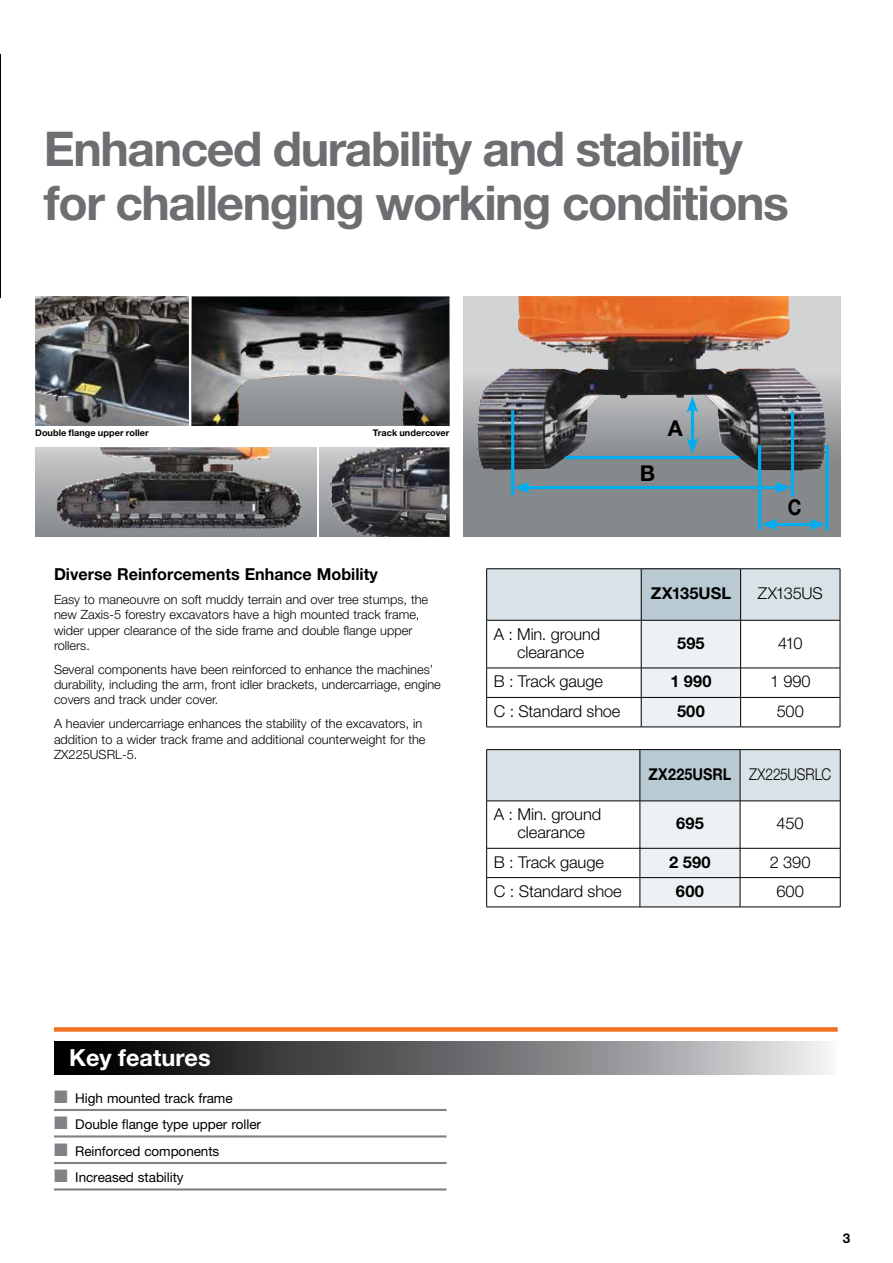
<style>
.page{position:relative;width:893px;height:1263px;background:#fff}
.page>*{position:absolute;margin:0;border:0;box-sizing:border-box;transform-origin:0 0}
.t1{font:700 48px/54.4px "Helvetica Neue LT Pro";letter-spacing:-.03em;color:#6d6e71}
.t2{font:700 23.55px "Helvetica Neue LT Pro";color:#fff}
.t3{font:700 21.9px "Helvetica Neue LT Pro";color:#000}
.t4{font:700 21.9px "Helvetica Neue LT Pro";color:#000;scale:.85 1}
.t5{font:700 16.5px "Helvetica Neue LT Pro";color:#000}
.t6{font:300 16.35px/18.1px "Helvetica Neue LT Pro";letter-spacing:-.005em;color:#000;text-align:center}
.t7{font:700 16.35px "Helvetica Neue LT Pro";letter-spacing:.01em;color:#000}
.t8{font:300 16.2px/18.1px "Helvetica Neue LT Pro";letter-spacing:-.005em;color:#000;text-align:center}
.t9{font:300 16.2px "Helvetica Neue LT Pro";letter-spacing:-.005em;color:#000;scale:.85 1}
.t10{font:700 16.2px "Helvetica Neue LT Pro";letter-spacing:.015em;color:#000}
.t11{font:13.5px "Helvetica Neue LT Pro";letter-spacing:-.005em;color:#000}
.t12{font:700 13.5px "Helvetica Neue LT Pro";color:#000}
.t13{font:300 12.75px/15.3px "Helvetica Neue LT Pro";color:#000}
.t14{font:700 9.15px "Helvetica Neue LT Pro";letter-spacing:.005em;color:#000}
.s1{font-weight:700}
.s2{color:#808285}
</style>
<div class="page">
<div style="left:54px;top:1027px;width:784px;height:5px;background:#f36f21"></div>
<svg style="left:463px;top:296px;width:377px;height:241px;background:#908a88"></svg>
<img style="left:477px;top:296px;width:241px;height:174px">
<hr style="left:524px;top:486px;width:256px;height:3px;background:#00aeef">
<svg style="left:514px;top:481px;width:16px;height:12px"></svg>
<svg style="left:774px;top:481px;width:17px;height:12px"></svg>
<hr style="left:566px;top:456px;width:173px;height:3px;background:#00aeef">
<hr style="left:691px;top:407px;width:3px;height:37px;background:#00aeef">
<svg style="left:686px;top:438px;width:12px;height:16px"></svg>
<svg style="left:686px;top:396px;width:12px;height:17px"></svg>
<hr style="left:511px;top:410px;width:3px;height:85px;background:#00aeef">
<hr style="left:791px;top:411px;width:3px;height:85px;background:#00aeef">
<hr style="left:758px;top:445px;width:3px;height:85px;background:#00aeef">
<svg style="left:825px;top:445px;width:4px;height:85px"></svg>
<hr style="left:772px;top:523px;width:43px;height:3px;background:#00aeef">
<svg style="left:761px;top:518px;width:17px;height:12px"></svg>
<svg style="left:809px;top:518px;width:16px;height:12px"></svg>
<img style="left:35px;top:296px;width:154px;height:130px">
<img style="left:192px;top:296px;width:257px;height:130px">
<svg style="left:320px;top:447px;width:129px;height:90px;background:#57575a"></svg>
<img style="left:329px;top:447px;width:60px;height:57px">
<svg style="left:35px;top:447px;width:282px;height:90px;background:#706f70"></svg>
<img style="left:100px;top:447px;width:55px;height:31px">
<svg style="left:54px;top:1041px;width:775px;height:34px;background:#68696b"></svg>
<hr style="left:0;top:54px;width:1px;height:244px;background:#000">
<hr style="left:486px;top:568px;width:155px;height:1px;background:#000">
<hr style="left:641px;top:568px;width:100px;height:1px;background:#000">
<hr style="left:741px;top:568px;width:99px;height:1px;background:#000">
<svg style="left:486px;top:569px;width:355px;height:158px"></svg>
<hr style="left:486px;top:727px;width:155px;height:1px;background:#000">
<hr style="left:641px;top:727px;width:100px;height:1px;background:#000">
<hr style="left:741px;top:727px;width:99px;height:1px;background:#000">
<svg style="left:486px;top:749px;width:355px;height:158px"></svg>
<hr style="left:486px;top:907px;width:154px;height:1px;background:#000">
<hr style="left:640px;top:907px;width:100px;height:1px;background:#000">
<hr style="left:740px;top:907px;width:100px;height:1px;background:#000">
<hr style="left:54px;top:1109px;width:392px;height:2px;background:#808285">
<hr style="left:54px;top:1135px;width:392px;height:2px;background:#808285">
<hr style="left:54px;top:1162px;width:392px;height:2px;background:#808285">
<hr style="left:54px;top:1188px;width:392px;height:2px;background:#808285">
<h1 class="t1" style="left:44px;top:120px;width:747px">Enhanced durability and stability for challenging working conditions</h1>
<p class="t14" style="left:35px;top:427px;width:115px">Double flange upper roller</p>
<p class="t14" style="left:373px;top:427px;width:78px">Track undercover</p>
<p class="t5" style="left:54px;top:564px;width:325px">Diverse Reinforcements Enhance Mobility</p>
<p class="t13" style="left:54px;top:592px;width:376px">Easy to maneouvre on soft muddy terrain and over tree stumps, the new Zaxis-5 forestry excavators have a high mounted track frame, wider upper clearance of the side frame and double flange upper rollers.</p>
<p class="t13" style="left:54px;top:661px;width:388px">Several components have been reinforced to enhance the machines’ durability, including the arm, front idler brackets, undercarriage, engine covers and track under cover.</p>
<p class="t13" style="left:54px;top:716px;width:373px">A heavier undercarriage enhances the stability of the excavators, in addition to a wider track frame and additional counterweight for the<br>ZX225USRL-5.</p>
<h3 class="t3" style="left:640px;top:459px;width:17px">B</h3>
<h3 class="t3" style="left:668px;top:415px;width:16px">A</h3>
<h3 class="t4" style="left:788px;top:494px;width:18px">C</h3>
<p class="t7" style="left:651px;top:583px;width:82px">ZX135USL</p>
<p class="t6" style="left:758px;top:584px;width:66px">ZX135US</p>
<p class="t6" style="left:494px;top:624px;width:108px">A : Min. ground clearance</p>
<p class="t7" style="left:677px;top:633px;width:29px">595</p>
<p class="t6" style="left:778px;top:633px;width:26px">410</p>
<p class="t6" style="left:494px;top:672px;width:111px">B : Track gauge</p>
<p class="t7" style="left:670px;top:671px;width:43px">1 990</p>
<p class="t6" style="left:770px;top:672px;width:42px">1 990</p>
<p class="t6" style="left:494px;top:702px;width:128px">C : Standard shoe</p>
<p class="t7" style="left:677px;top:701px;width:29px">500</p>
<p class="t6" style="left:777px;top:702px;width:29px">500</p>
<p class="t9" style="left:649px;top:764px;width:216px"><span class="s1">ZX225USRL</span> ZX225USRLC</p>
<p class="t8" style="left:494px;top:805px;width:109px">A : Min. ground clearance</p>
<p class="t10" style="left:676px;top:813px;width:29px">695</p>
<p class="t8" style="left:777px;top:814px;width:29px">450</p>
<p class="t8" style="left:494px;top:852px;width:112px">B : Track gauge</p>
<p class="t10" style="left:669px;top:852px;width:43px">2 590</p>
<p class="t8" style="left:770px;top:852px;width:42px">2 390</p>
<p class="t8" style="left:494px;top:882px;width:129px">C : Standard shoe</p>
<p class="t10" style="left:676px;top:881px;width:30px">600</p>
<p class="t8" style="left:776px;top:882px;width:29px">600</p>
<h2 class="t2" style="left:69px;top:1043px;width:143px">Key features</h2>
<p class="t11" style="left:54px;top:1090px;width:180px"><span class="s2">■</span> High mounted track frame</p>
<p class="t11" style="left:54px;top:1116px;width:209px"><span class="s2">■</span> Double flange type upper roller</p>
<p class="t11" style="left:54px;top:1143px;width:167px"><span class="s2">■</span> Reinforced components</p>
<p class="t11" style="left:54px;top:1169px;width:131px"><span class="s2">■</span> Increased stability</p>
<p class="t12" style="left:843px;top:1230px;width:9px">3</p>
</div>
